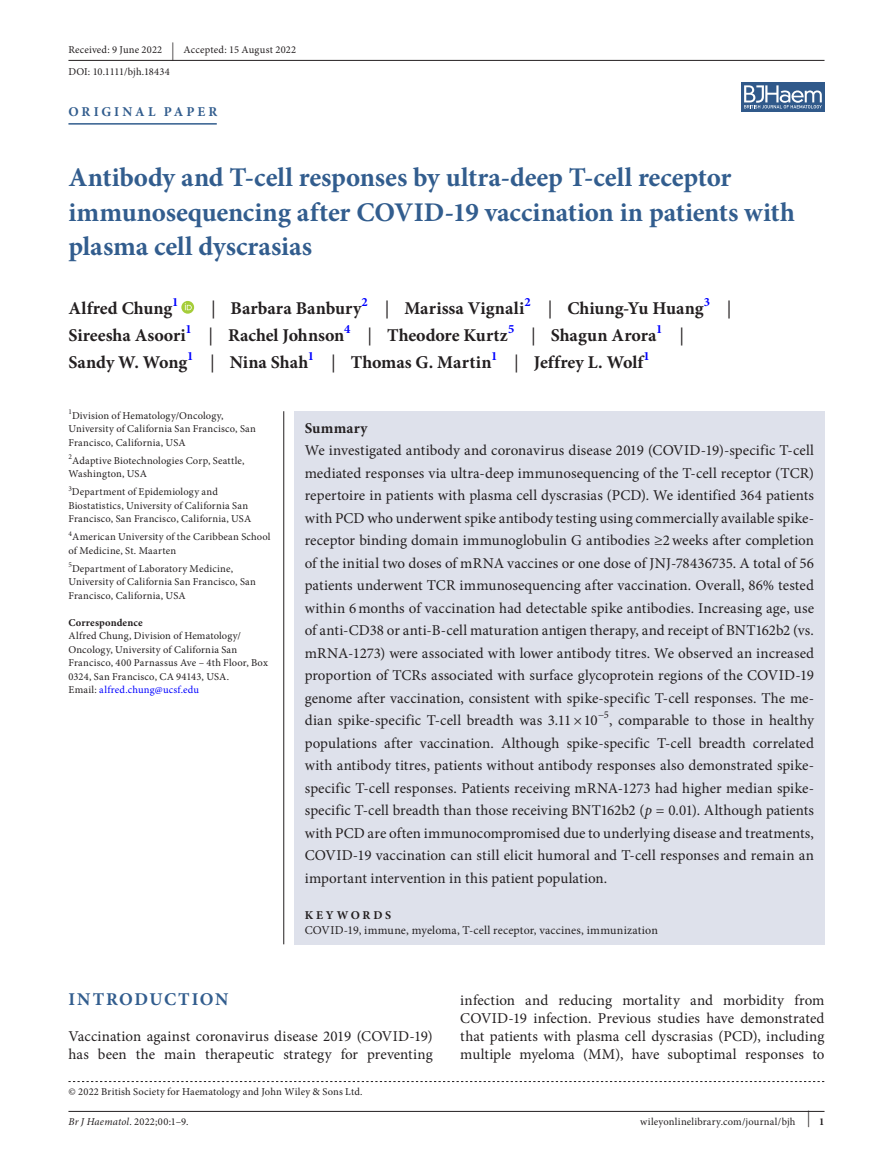
<style>
.page{position:relative;width:893px;height:1174px;background:#fff}
.page>*{position:absolute;margin:0;border:0;box-sizing:border-box;transform-origin:0 0}
.t1{font:700 27px/34.5px "Minion Pro";letter-spacing:-.005em;color:#325d8e}
.t2{font:700 18px "Minion Pro";color:#231f20}
.t3{font:700 18px "Minion Pro";letter-spacing:.08em;color:#325d8e}
.t4{font:18px "Minion Pro";color:#231f20}
.t5{font:15px/22.5px "Minion Pro";letter-spacing:.005em;color:#231f20;text-align:justify}
.t6{font:700 15px "Minion Pro";letter-spacing:.015em;color:#231f20}
.t7{font:700 13.5px "Minion Pro";letter-spacing:.21em;color:#325d8e}
.t8{font:700 12.6px "Minion Pro";color:#00f}
.t9{font:12px "Minion Pro";letter-spacing:.015em;color:#231f20}
.t10{font:700 12px "Minion Pro";letter-spacing:.225em;color:#231f20}
.t11{font:10.5px/13.5px "Minion Pro";letter-spacing:.02em;color:#231f20}
.t12{font:700 10.5px "Minion Pro";letter-spacing:.01em;color:#231f20}
.t13{font:7.35px "Minion Pro";color:#231f20}
.s1{font-size:18px}
.s2{font-weight:400}
.s3{color:#00f}
.s4{font-style:italic}
.s5{font-weight:700}
</style>
<div class="page">
<hr style="left:68px;top:1111px;width:756px;height:1px;background:#231f20">
<div style="left:741px;top:82px;width:83px;height:30px;background:#30598a"></div>
<svg style="left:744px;top:85px;width:78px;height:23px"></svg>
<hr style="left:68px;top:123px;width:149px;height:2px;background:#325d8e">
<svg style="left:181px;top:301px;width:13px;height:13px"></svg>
<svg style="left:185px;top:303px;width:7px;height:7px"></svg>
<hr style="left:68px;top:60px;width:756px;height:1px;background:#231f20">
<svg style="left:68px;top:1081px;width:756px;height:1px"></svg>
<div style="left:294px;top:411px;width:530px;height:533px;background:#dee1eb"></div>
<hr style="left:283px;top:411px;width:1px;height:533px;background:#231f20">
<p class="t11" style="left:68px;top:39px;width:229px;line-height:21.9px">Received: 9 June 2022 <span class="s1">|</span> Accepted: 15 August 2022<br>DOI: 10.1111/bjh.18434</p>
<p class="t7" style="left:69px;top:102px;width:150px">ORIGINAL PAPER</p>
<h1 class="t1" style="left:68px;top:160px;width:728px">Antibody and T-cell responses by ultra-deep T-cell receptor immunosequencing after COVID-19 vaccination in patients with plasma cell dyscrasias</h1>
<p class="t2" style="left:68px;top:295px;width:106px">Alfred Chung</p>
<p class="t8" style="left:172px;top:293px;width:8px">1</p>
<p class="t2" style="left:211px;top:295px;width:152px"><span class="s2">|</span> Barbara Banbury</p>
<p class="t8" style="left:362px;top:293px;width:8px">2</p>
<p class="t2" style="left:385px;top:295px;width:141px"><span class="s2">|</span> Marissa Vignali</p>
<p class="t8" style="left:525px;top:293px;width:8px">2</p>
<p class="t2" style="left:548px;top:295px;width:157px"><span class="s2">|</span> Chiung-Yu Huang</p>
<p class="t8" style="left:704px;top:293px;width:8px">3</p>
<p class="t4" style="left:727px;top:296px;width:6px">|</p>
<p class="t2" style="left:68px;top:322px;width:119px">Sireesha Asoori</p>
<p class="t8" style="left:185px;top:320px;width:8px">1</p>
<p class="t2" style="left:209px;top:322px;width:137px"><span class="s2">|</span> Rachel Johnson</p>
<p class="t8" style="left:344px;top:320px;width:8px">4</p>
<p class="t2" style="left:367px;top:322px;width:142px"><span class="s2">|</span> Theodore Kurtz</p>
<p class="t8" style="left:508px;top:320px;width:8px">5</p>
<p class="t2" style="left:531px;top:322px;width:127px"><span class="s2">|</span> Shagun Arora</p>
<p class="t8" style="left:656px;top:320px;width:8px">1</p>
<p class="t4" style="left:679px;top:323px;width:6px">|</p>
<p class="t2" style="left:68px;top:349px;width:120px">Sandy W. Wong</p>
<p class="t8" style="left:187px;top:347px;width:8px">1</p>
<p class="t2" style="left:210px;top:349px;width:100px"><span class="s2">|</span> Nina Shah</p>
<p class="t8" style="left:308px;top:347px;width:8px">1</p>
<p class="t2" style="left:331px;top:349px;width:162px"><span class="s2">|</span> Thomas G. Martin</p>
<p class="t8" style="left:491px;top:347px;width:8px">1</p>
<p class="t2" style="left:514px;top:349px;width:131px"><span class="s2">|</span> Jeffrey L. Wolf</p>
<p class="t8" style="left:644px;top:347px;width:8px">1</p>
<p class="t13" style="left:68px;top:407px;width:5px">1</p>
<p class="t11" style="left:68px;top:409px;width:189px;text-indent:4px">Division of Hematology/Oncology,<br>University of California San Francisco, San<br>Francisco, California, USA</p>
<p class="t13" style="left:68px;top:452px;width:5px">2</p>
<p class="t11" style="left:68px;top:454px;width:178px;text-indent:4px">Adaptive Biotechnologies Corp, Seattle,<br>Washington, USA</p>
<p class="t13" style="left:68px;top:483px;width:5px">3</p>
<p class="t11" style="left:68px;top:485px;width:184px;text-indent:4px">Department of Epidemiology and<br>Biostatistics, University of California San<br>Francisco, San Francisco, California, USA</p>
<p class="t13" style="left:68px;top:528px;width:5px">4</p>
<p class="t11" style="left:68px;top:530px;width:204px;text-indent:4px">American University of the Caribbean School of Medicine, St. Maarten</p>
<p class="t13" style="left:68px;top:560px;width:5px">5</p>
<p class="t11" style="left:68px;top:562px;width:189px;text-indent:4px">Department of Laboratory Medicine,<br>University of California San Francisco, San<br>Francisco, California, USA</p>
<p class="t12" style="left:68px;top:615px;width:76px">Correspondence</p>
<p class="t11" style="left:68px;top:629px;width:201px">Alfred Chung, Division of Hematology/ Oncology, University of California San Francisco, 400 Parnassus Ave – 4th Floor, Box 0324, San Francisco, CA 94143, USA.<br>Email: <span class="s3">alfred.chung@ucsf.edu</span></p>
<p class="t6" style="left:305px;top:417px;width:64px">Summary</p>
<p class="t5" style="left:305px;top:439px;width:511px">We investigated antibody and coronavirus disease 2019 (COVID-19)-specific T-cell mediated responses via ultra-deep immunosequencing of the T-cell receptor (TCR) repertoire in patients with plasma cell dyscrasias (PCD). We identified 364 patients with PCD who underwent spike antibody testing using commercially available spike&shy;receptor binding domain immunoglobulin G antibodies ≥2weeks after completion of the initial two doses of mRNA vaccines or one dose of JNJ-78436735. A total of 56 patients underwent TCR immunosequencing after vaccination. Overall, 86% tested within 6months of vaccination had detectable spike antibodies. Increasing age, use of anti-CD38 or anti-B-cell maturation antigen therapy, and receipt of BNT162b2 (vs. mRNA-1273) were associated with lower antibody titres. We observed an increased proportion of TCRs associated with surface glycoprotein regions of the COVID-19 genome after vaccination, consistent with spike-specific T-cell responses. The me&shy;dian spike-specific T-cell breadth was 3.11×10</p>
<p class="t11" style="left:598px;top:708px;width:13px">−5</p>
<p class="t5" style="left:305px;top:709px;width:511px;text-indent:304px">, comparable to those in healthy populations after vaccination. Although spike-specific T-cell breadth correlated with antibody titres, patients without antibody responses also demonstrated spike&shy;specific T-cell responses. Patients receiving mRNA-1273 had higher median spike&shy;specific T-cell breadth than those receiving BNT162b2 (<span class="s4">p</span> = 0.01). Although patients with PCD are often immunocompromised due to underlying disease and treatments, COVID-19 vaccination can still elicit humoral and T-cell responses and remain an important intervention in this patient population.</p>
<p class="t10" style="left:305px;top:906px;width:88px">KEYWORDS</p>
<p class="t9" style="left:305px;top:922px;width:355px">COVID-19, immune, myeloma, T-cell receptor, vaccines, immunization</p>
<p class="t3" style="left:68px;top:987px;width:162px">INTRODUCTION</p>
<p class="t5" style="left:68px;top:1027px;width:366px;line-height:18px">Vaccination against coronavirus disease 2019 (COVID-19) has been the main therapeutic strategy for preventing</p>
<p class="t11" style="left:68px;top:1085px;width:296px">© 2022 British Society for Haematology and John Wiley &amp; Sons Ltd.</p>
<p class="t5" style="left:460px;top:991px;width:366px;line-height:18px">infection and reducing mortality and morbidity from COVID-19 infection. Previous studies have demonstrated that patients with plasma cell dyscrasias (PCD), including multiple myeloma (MM), have suboptimal responses to</p>
<p class="t11" style="left:68px;top:1115px;width:121px"><span class="s4">Br J Haematol</span>. 2022;00:1–9.</p>
<p class="t11" style="left:640px;top:1115px;width:186px">wileyonlinelibrary.com/journal/bjh <sup>|</sup> <span class="s5">1</span></p>
</div>
